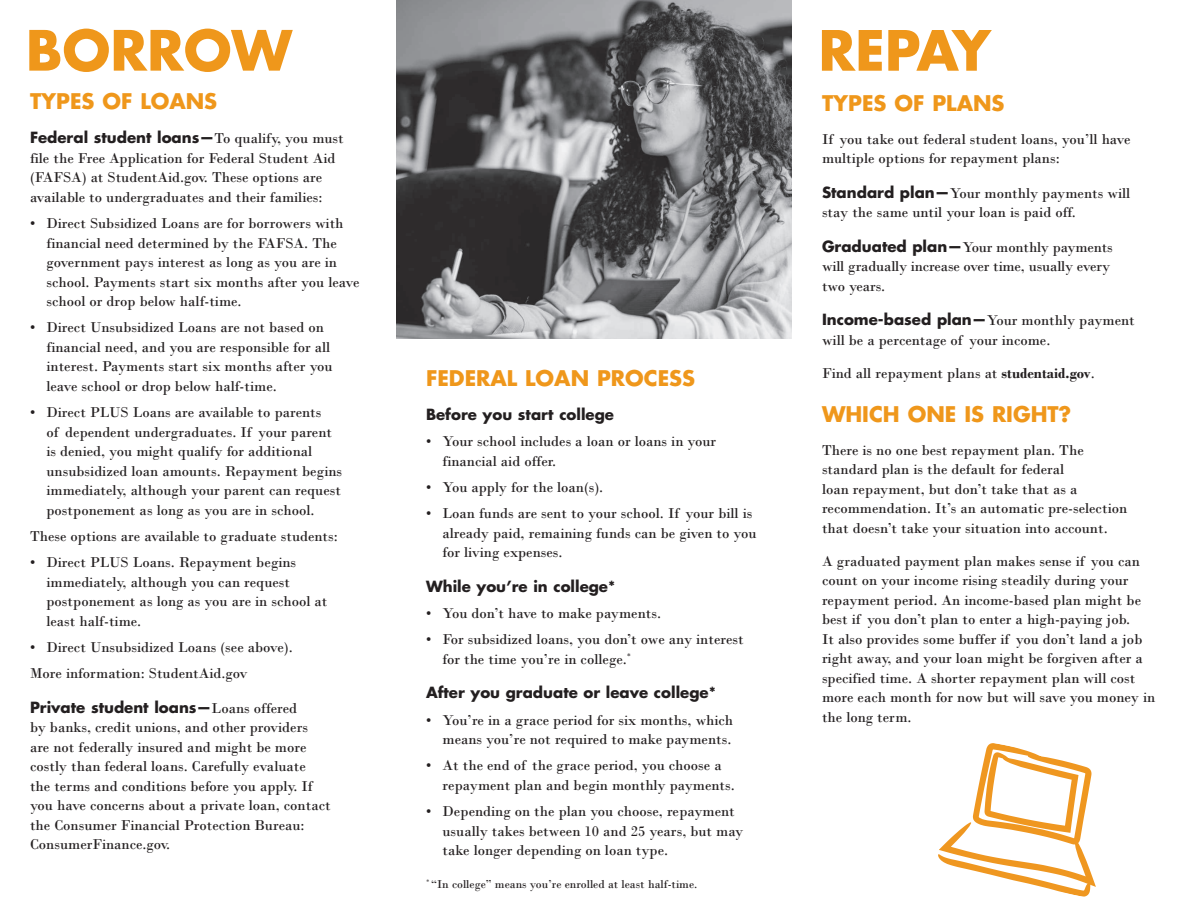
<style>
.page{position:relative;width:1188px;height:918px;background:#fff}
.page>*{position:absolute;margin:0;border:0;box-sizing:border-box;transform-origin:0 0}
.t1{font:700 21px "Futura Std";color:#ef971b}
.t2{font:15px/19.5px "Bodoni";color:#231f20}
.t3{font:700 15px "Futura Std";color:#231f20}
.t4{font:12px "Bodoni";color:#231f20}
.s1{font-family:"Bodoni";font-weight:400}
.s2{font-family:"Futura Std";font-weight:700}
.s3{font-weight:700}
</style>
<div class="page">
<svg style="left:29px;top:29px;width:264px;height:43px"></svg>
<svg style="left:822px;top:30px;width:170px;height:41px"></svg>
<img style="left:396px;top:0;width:396px;height:338px">
<svg style="left:938px;top:743px;width:158px;height:154px"></svg>
<h1 class="t1" style="left:30px;top:87px;width:189px">TYPES OF LOANS</h1>
<p class="t3" style="left:30px;top:128px;width:315px">Federal student loans—<span class="s1">To qualify, you must</span></p>
<p class="t2" style="left:30px;top:148px;width:307px">file the Free Application for Federal Student Aid (FAFSA) at StudentAid.gov. These options are available to undergraduates and their families:</p>
<p class="t2" style="left:46px;top:214px;width:314px;text-indent:-16px">• Direct Subsidized Loans are for borrowers with financial need determined by the FAFSA. The government pays interest as long as you are in school. Payments start six months after you leave school or drop below half-time.</p>
<p class="t2" style="left:46px;top:318px;width:288px;text-indent:-16px">• Direct Unsubsidized Loans are not based on financial need, and you are responsible for all interest. Payments start six months after you leave school or drop below half-time.</p>
<p class="t2" style="left:46px;top:403px;width:297px;text-indent:-16px">• Direct PLUS Loans are available to parents<br>of dependent undergraduates. If your parent is denied, you might qualify for additional unsubsidized loan amounts. Repayment begins immediately, although your parent can request postponement as long as you are in school.</p>
<p class="t2" style="left:30px;top:526px;width:309px">These options are available to graduate students:</p>
<p class="t2" style="left:46px;top:553px;width:282px;text-indent:-16px">• Direct PLUS Loans. Repayment begins immediately, although you can request postponement as long as you are in school at least half-time.</p>
<p class="t2" style="left:30px;top:634px;width:264px;line-height:26.2px">• Direct Unsubsidized Loans (see above).<br>More information: StudentAid.gov</p>
<p class="t3" style="left:30px;top:697px;width:269px">Private student loans—<span class="s1">Loans offered</span></p>
<p class="t2" style="left:30px;top:718px;width:302px">by banks, credit unions, and other providers are not federally insured and might be more costly than federal loans. Carefully evaluate<br>the terms and conditions before you apply. If you have concerns about a private loan, contact the Consumer Financial Protection Bureau:<br>ConsumerFinance.gov.</p>
<h1 class="t1" style="left:426px;top:364px;width:271px">FEDERAL LOAN PROCESS</h1>
<p class="t3" style="left:426px;top:404px;width:190px">Before you start college</p>
<p class="t2" style="left:442px;top:432px;width:275px;text-indent:-16px">• Your school includes a loan or loans in your financial aid offer.</p>
<p class="t2" style="left:426px;top:477px;width:179px">• You apply for the loan(s).</p>
<p class="t2" style="left:442px;top:504px;width:316px;text-indent:-16px">• Loan funds are sent to your school. If your bill is already paid, remaining funds can be given to you for living expenses.</p>
<p class="t3" style="left:426px;top:576px;width:191px">While you’re in college*</p>
<p class="t2" style="left:426px;top:603px;width:237px">• You don’t have to make payments.</p>
<p class="t2" style="left:442px;top:630px;width:303px;text-indent:-16px">• For subsidized loans, you don’t owe any interest for the time you’re in college.<sup>*</sup></p>
<p class="t3" style="left:426px;top:683px;width:291px">After you graduate or leave college*</p>
<p class="t2" style="left:426px;top:710px;width:309px;text-align:right">• You’re in a grace period for six months, which means you’re not required to make payments.</p>
<p class="t2" style="left:442px;top:756px;width:294px;text-indent:-16px">• At the end of the grace period, you choose a repayment plan and begin monthly payments.</p>
<p class="t2" style="left:442px;top:801px;width:302px;text-indent:-16px">• Depending on the plan you choose, repayment usually takes between 10 and 25 years, but may take longer depending on loan type.</p>
<p class="t4" style="left:426px;top:877px;width:273px"><sup>*</sup> “In college” means you’re enrolled at least half-time.</p>
<h1 class="t1" style="left:822px;top:89px;width:184px">TYPES OF PLANS</h1>
<p class="t2" style="left:822px;top:129px;width:310px">If you take out federal student loans, you’ll have multiple options for repayment plans:</p>
<p class="t2" style="left:822px;top:183px;width:310px"><span class="s2">Standard plan—</span>Your monthly payments will stay the same until your loan is paid off.</p>
<p class="t2" style="left:822px;top:237px;width:292px"><span class="s2">Graduated plan—</span>Your monthly payments will gradually increase over time, usually every two years.</p>
<p class="t2" style="left:822px;top:311px;width:314px"><span class="s2">Income-based plan—</span>Your monthly payment will be a percentage of your income.</p>
<p class="t2" style="left:822px;top:363px;width:274px">Find all repayment plans at <span class="s3">studentaid.gov</span>.</p>
<h1 class="t1" style="left:822px;top:400px;width:251px">WHICH ONE IS RIGHT?</h1>
<p class="t2" style="left:822px;top:440px;width:307px">There is no one best repayment plan. The standard plan is the default for federal<br>loan repayment, but don’t take that as a recommendation. It’s an automatic pre-selection that doesn’t take your situation into account.</p>
<p class="t2" style="left:822px;top:551px;width:335px">A graduated payment plan makes sense if you can count on your income rising steadily during your repayment period. An income-based plan might be best if you don’t plan to enter a high-paying job.<br>It also provides some buffer if you don’t land a job right away, and your loan might be forgiven after a specified time. A shorter repayment plan will cost more each month for now but will save you money in the long term.</p>
</div>
